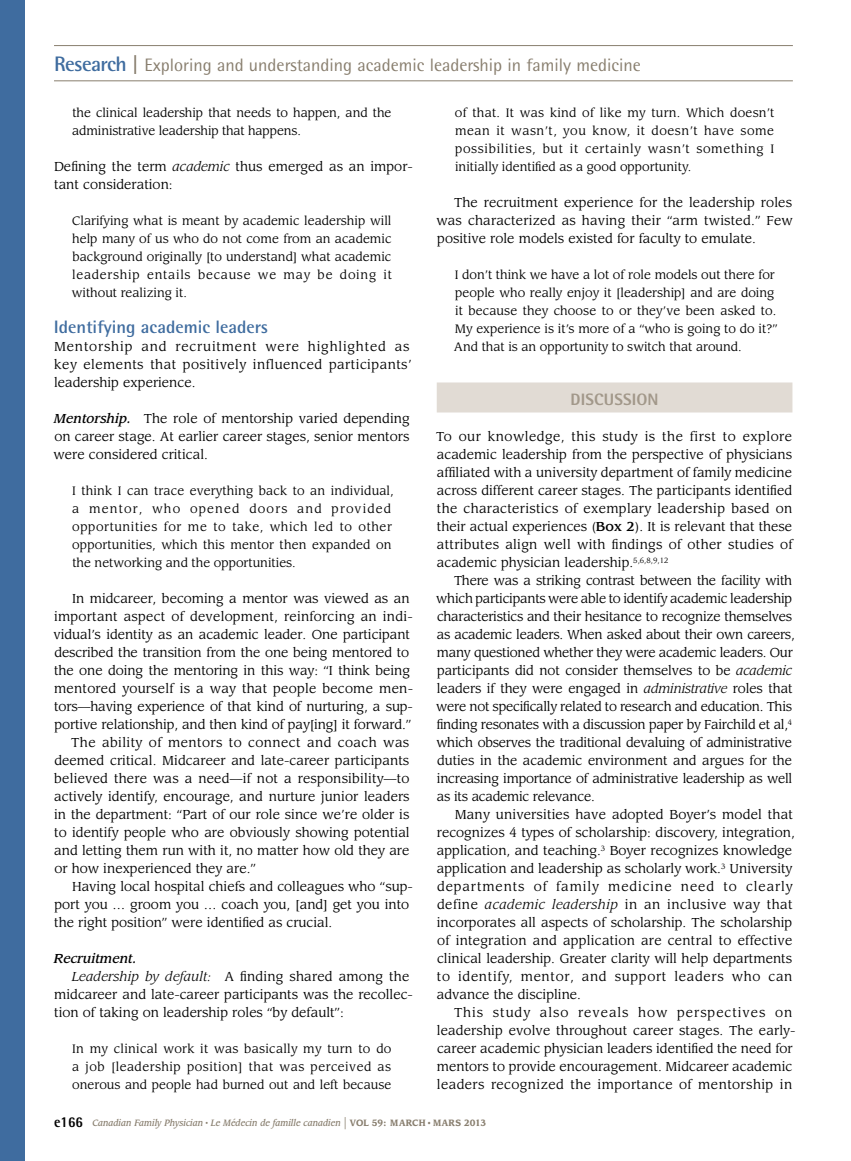
<style>
.page{position:relative;width:851px;height:1161px;background:#fff}
.page>*{position:absolute;margin:0;border:0;box-sizing:border-box;transform-origin:0 0}
.t1{font:18px "Rotis Semi Sans Std";color:#887e6e}
.t2{font:700 18px "Rotis Semi Sans Std";color:#3f6c9f}
.t3{font:800 16.5px "Rotis Semi Sans Std";letter-spacing:.005em;color:#a2988a}
.t4{font:12.75px/18px "Leawood Std";color:#000}
.t5{font:12.75px/18px "Leawood Std";letter-spacing:-.02em;color:#000}
.t6{font:12.75px/18px "Leawood Std";letter-spacing:.035em;color:#000}
.t7{font:12.75px "Leawood Std";letter-spacing:.03em;color:#000}
.t8{font:italic 500 12.75px "Leawood Std";color:#000}
.t9{font:12px/18px "Leawood Std";color:#000}
.t10{font:italic 500 9px "Leawood Std";color:#887e6e;scale:.9 1}
.s1{font-weight:700;font-size:21px;color:#3f6c9f}
.s2{font-weight:700;font-size:21px}
.s3{font-style:italic}
.s4{font-weight:500;font-style:italic}
.s5{font-weight:500}
.s6{font-family:"Rotis Semi Sans Std";font-weight:800;font-style:normal;font-size:15px;color:#000}
.s7{font-weight:400;font-style:normal;font-size:15px}
.s8{font-weight:700;font-style:normal}
.s9{font-family:"Times";font-weight:400;font-style:normal}
</style>
<div class="page">
<div style="left:0;top:0;width:24px;height:1161px;background:#3f6c9f"></div>
<hr style="left:54px;top:45px;width:738px;height:1px;background:#887e6e">
<hr style="left:54px;top:80px;width:738px;height:1px;background:#887e6e">
<div style="left:436px;top:382px;width:356px;height:30px;background:#e1dbd4"></div>
<h1 class="t1" style="left:54px;top:55px;width:588px"><span class="s1">Research</span> <span class="s2">|</span> Exploring and understanding academic leadership in family medicine</h1>
<p class="t9" style="left:72px;top:104px;width:321px">the clinical leadership that needs to happen, and the administrative leadership that happens.</p>
<p class="t4" style="left:54px;top:158px;width:360px">Defining the term <span class="s3">academic</span> thus emerged as an impor&shy;tant consideration:</p>
<p class="t9" style="left:72px;top:212px;width:322px;text-align:justify">Clarifying what is meant by academic leadership will help many of us who do not come from an academic background originally [to understand] what academic leadership entails because we may be doing it without realizing it.</p>
<h1 class="t2" style="left:54px;top:316px;width:216px">Identifying academic leaders</h1>
<p class="t6" style="left:54px;top:338px;width:359px">Mentorship and recruitment were highlighted as key elements that positively influenced participants’ leadership experience.</p>
<p class="t4" style="left:54px;top:410px;width:357px;text-align:justify"><span class="s4">Mentorship.</span> The role of mentorship varied depending on career stage. At earlier career stages, senior mentors were considered critical.</p>
<p class="t9" style="left:72px;top:482px;width:323px">I think I can trace everything back to an individual, a mentor, who opened doors and provided opportunities for me to take, which led to other opportunities, which this mentor then expanded on the networking and the opportunities.</p>
<p class="t4" style="left:72px;top:590px;width:339px">In midcareer, becoming a mentor was viewed as an</p>
<p class="t4" style="left:54px;top:608px;width:360px">important aspect of development, reinforcing an indi-</p>
<p class="t4" style="left:54px;top:626px;width:358px">vidual’s identity as an academic leader. One participant</p>
<p class="t4" style="left:54px;top:644px;width:356px">described the transition from the one being mentored to</p>
<p class="t4" style="left:54px;top:662px;width:357px">the one doing the mentoring in this way: “I think being</p>
<p class="t4" style="left:54px;top:680px;width:360px">mentored yourself is a way that people become men-</p>
<p class="t4" style="left:54px;top:698px;width:360px">tors—having experience of that kind of nurturing, a sup-</p>
<p class="t4" style="left:54px;top:716px;width:358px">portive relationship, and then kind of pay[ing] it forward.”</p>
<p class="t7" style="left:71px;top:735px;width:339px">The ability of mentors to connect and coach was</p>
<p class="t4" style="left:54px;top:752px;width:356px">deemed critical. Midcareer and late-career participants</p>
<p class="t4" style="left:54px;top:770px;width:356px">believed there was a need—if not a responsibility—to</p>
<p class="t4" style="left:54px;top:788px;width:357px">actively identify, encourage, and nurture junior leaders</p>
<p class="t4" style="left:54px;top:806px;width:357px">in the department: “Part of our role since we’re older is</p>
<p class="t4" style="left:54px;top:824px;width:357px">to identify people who are obviously showing potential</p>
<p class="t4" style="left:54px;top:842px;width:357px">and letting them run with it, no matter how old they are</p>
<p class="t4" style="left:54px;top:860px;width:203px">or how inexperienced they are.”</p>
<p class="t4" style="left:72px;top:878px;width:342px">Having local hospital chiefs and colleagues who “sup-</p>
<p class="t4" style="left:54px;top:896px;width:356px">port you … groom you … coach you, [and] get you into</p>
<p class="t4" style="left:54px;top:914px;width:280px">the right position” were identified as crucial.</p>
<p class="t8" style="left:54px;top:951px;width:84px">Recruitment.</p>
<p class="t4" style="left:72px;top:968px;width:339px"><span class="s3">Leadership by default:</span> A finding shared among the</p>
<p class="t4" style="left:54px;top:986px;width:360px">midcareer and late-career participants was the recollec-</p>
<p class="t4" style="left:54px;top:1004px;width:291px">tion of taking on leadership roles “by default”:</p>
<p class="t9" style="left:72px;top:1040px;width:321px;text-align:justify">In my clinical work it was basically my turn to do a job [leadership position] that was perceived as onerous and people had burned out and left because</p>
<p class="t9" style="left:455px;top:104px;width:321px;text-align:justify">of that. It was kind of like my turn. Which doesn’t mean it wasn’t, you know, it doesn’t have some possibilities, but it certainly wasn’t something I initially identified as a good opportunity.</p>
<p class="t4" style="left:436px;top:194px;width:358px;text-align:justify;text-indent:18px">The recruitment experience for the leadership roles was characterized as having their “arm twisted.” Few positive role models existed for faculty to emulate.</p>
<p class="t9" style="left:454px;top:266px;width:325px">I don’t think we have a lot of role models out there for people who really enjoy it [leadership] and are doing it because they choose to or they’ve been asked to.<br>My experience is it’s more of a “who is going to do it?” And that is an opportunity to switch that around.</p>
<p class="t3" style="left:570px;top:389px;width:89px">DISCUSSION</p>
<p class="t4" style="left:436px;top:428px;width:358px;text-align:justify">To our knowledge, this study is the first to explore academic leadership from the perspective of physicians affiliated with a university department of family medicine across different career stages. The participants identified the characteristics of exemplary leadership based on their actual experiences (<span class="s5">Box 2</span>). It is relevant that these attributes align well with findings of other studies of academic physician leadership.<sup>5,6,8,9,12</sup></p>
<p class="t5" style="left:436px;top:572px;width:360px;text-indent:18px">There was a striking contrast between the facility with which participants were able to identify academic leadership characteristics and their hesitance to recognize themselves as academic leaders. When asked about their own careers, many questioned whether they were academic leaders. Our participants did not consider themselves to be <span class="s3">academic </span>leaders if they were engaged in <span class="s3">administrative</span> roles that were not specifically related to research and education. This finding resonates with a discussion paper by Fairchild et al,<sup>4 </sup>which observes the traditional devaluing of administrative duties in the academic environment and argues for the increasing importance of administrative leadership as well as its academic relevance.</p>
<p class="t4" style="left:437px;top:806px;width:359px;text-indent:18px">Many universities have adopted Boyer’s model that recognizes 4 types of scholarship: discovery, integration, application, and teaching.<sup>3</sup> Boyer recognizes knowledge application and leadership as scholarly work.<sup>3</sup> University departments of family medicine need to clearly define <span class="s3">academic leadership</span> in an inclusive way that incorporates all aspects of scholarship. The scholarship of integration and application are central to effective clinical leadership. Greater clarity will help departments to identify, mentor, and support leaders who can advance the discipline.</p>
<p class="t4" style="left:437px;top:1004px;width:360px;text-indent:17px">This study also reveals how perspectives on leadership evolve throughout career stages. The early&shy;career academic physician leaders identified the need for mentors to provide encouragement. Midcareer academic leaders recognized the importance of mentorship in</p>
<p class="t10" style="left:54px;top:1118px;width:482px"><span class="s6">e166</span> Canadian Family Physician <sup>•</sup> Le Médecin de famille canadien <span class="s7">|</span> <span class="s8">Vol 59: MARCH</span> <span class="s9">•</span> <span class="s8">MARS 2013</span></p>
</div>
